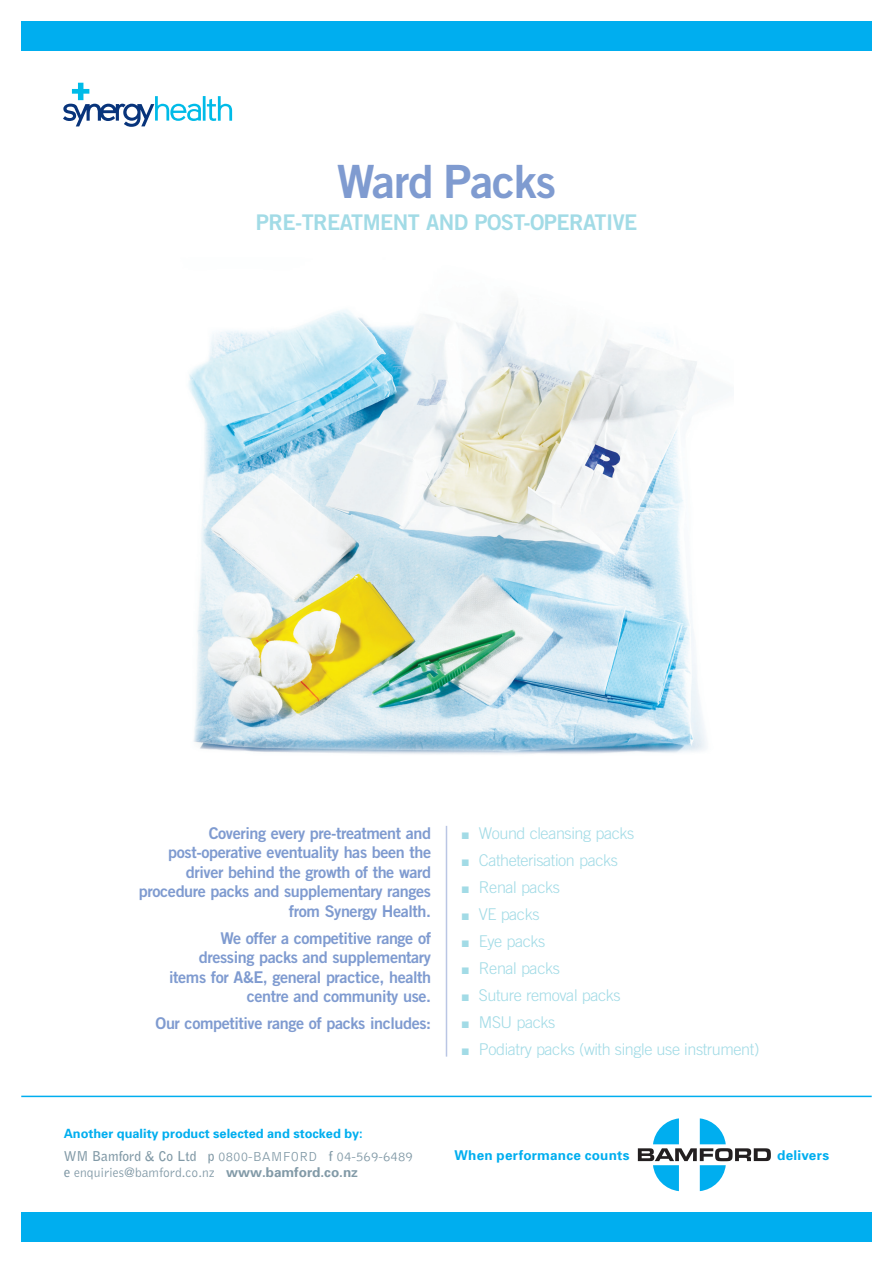
<style>
.page{position:relative;width:893px;height:1263px;background:#fff}
.page>*{position:absolute;margin:0;border:0;box-sizing:border-box;transform-origin:0 0}
.t1{font:45.9px "Trade Gothic Bold Two";letter-spacing:-.025em;color:#7f9bd0}
.t2{font:21.6px "Trade Gothic Bold Two";letter-spacing:-.025em;color:#a2dbe6}
.t3{font:16.2px/19.5px "Trade Gothic Bold Two";letter-spacing:-.025em;color:#7f9bd0;text-align:right}
.t4{font:300 16.2px "Trade Gothic";letter-spacing:-.025em;color:#a2dbe6}
.t5{font:300 13.5px/16.5px "Bell Gothic";color:#829aa7}
.t6{font:700 13.5px "Univers Maori";letter-spacing:.02em;color:#00aeef}
.t7{font:700 12.75px "Univers Maori";color:#00aeef}
.s1{font-weight:700}
.s2{font-family:"Univers Maori";font-weight:700}
</style>
<div class="page">
<div style="left:21px;top:1212px;width:851px;height:30px;background:#00aeef"></div>
<hr style="left:21px;top:1096px;width:851px;height:1px;background:#00aeef">
<svg style="left:638px;top:1118px;width:133px;height:73px"></svg>
<svg style="left:63px;top:83px;width:169px;height:44px"></svg>
<div style="left:21px;top:21px;width:851px;height:30px;background:#00aeef"></div>
<hr style="left:446px;top:826px;width:1px;height:230px;background:#bac6e4">
<img style="left:188px;top:301px;width:533px;height:453px">
<h1 class="t1" style="left:337px;top:153px;width:221px">Ward Packs</h1>
<h2 class="t2" style="left:256px;top:209px;width:383px">pre-treatment and post-operative</h2>
<p class="t3" style="left:139px;top:823px;width:294px">Covering every pre-treatment and post-operative eventuality has been the driver behind the growth of the ward procedure packs and supplementary ranges from Synergy Health.</p>
<p class="t3" style="left:169px;top:928px;width:263px">We offer a competitive range of dressing packs and supplementary items for A&amp;E, general practice, health centre and community use.</p>
<p class="t3" style="left:156px;top:1013px;width:277px">Our competitive range of packs includes:</p>
<p class="t4" style="left:462px;top:823px;width:174px">■ Wound cleansing packs</p>
<p class="t4" style="left:462px;top:850px;width:158px">■ Catheterisation packs</p>
<p class="t4" style="left:462px;top:877px;width:100px">■ Renal packs</p>
<p class="t4" style="left:462px;top:904px;width:79px">■ VE packs</p>
<p class="t4" style="left:462px;top:932px;width:85px">■ Eye packs</p>
<p class="t4" style="left:462px;top:959px;width:100px">■ Renal packs</p>
<p class="t4" style="left:462px;top:986px;width:160px">■ Suture removal packs</p>
<p class="t4" style="left:462px;top:1013px;width:95px">■ MSU packs</p>
<p class="t4" style="left:462px;top:1040px;width:299px">■ Podiatry packs (with single use instrument)</p>
<p class="t7" style="left:64px;top:1125px;width:300px">Another quality product selected and stocked by:</p>
<p class="t5" style="left:64px;top:1148px;width:351px"><span class="s1">WM Bamford &amp; Co Ltd p</span> 0800-BAMFORD <span class="s1">f</span> 04-569-6489 <span class="s1">e</span> enquiries@bamford.co.nz <span class="s2">www.bamford.co.nz</span></p>
<p class="t6" style="left:454px;top:1146px;width:177px">When performance counts</p>
<p class="t6" style="left:777px;top:1146px;width:54px">delivers</p>
</div>
